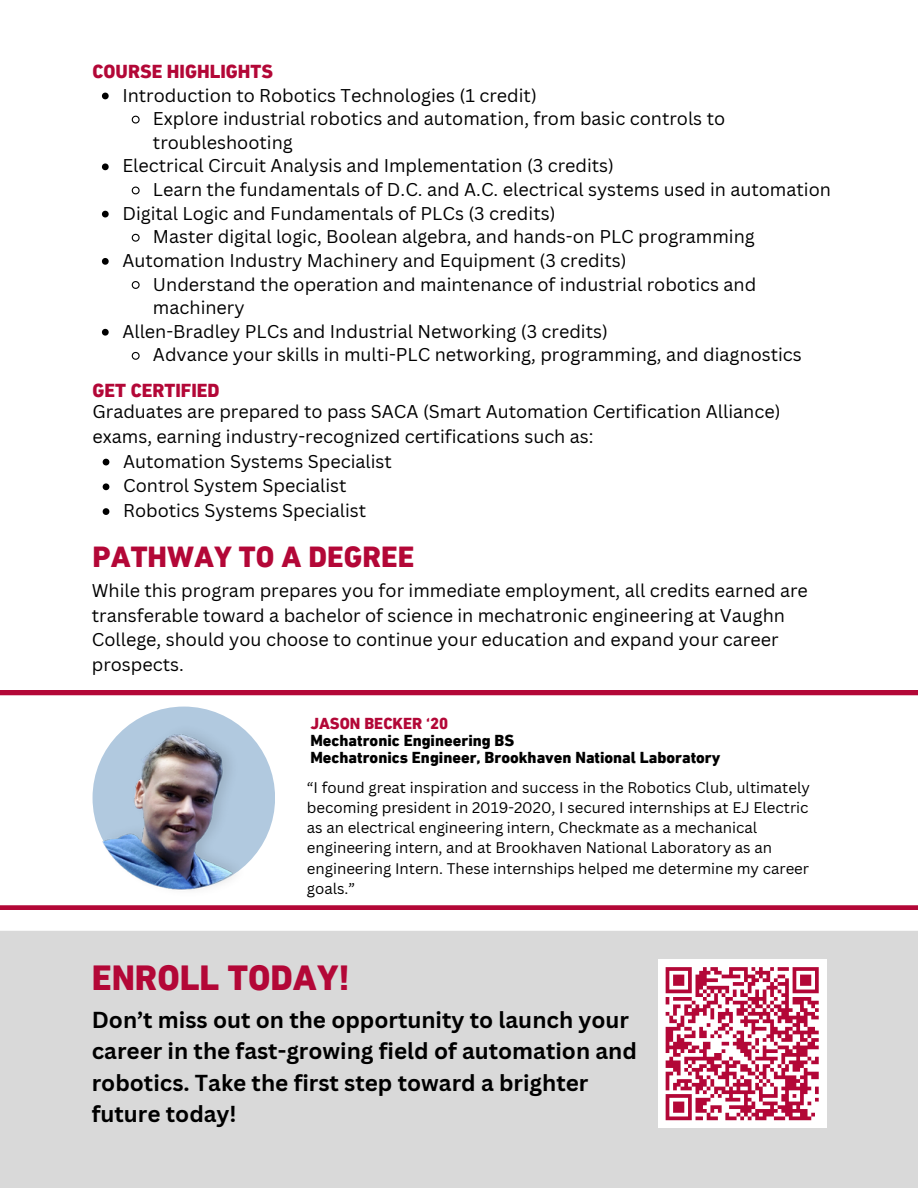
<style>
.page{position:relative;width:918px;height:1188px;background:#fff}
.page>*{position:absolute;margin:0;border:0;box-sizing:border-box;transform-origin:0 0}
.t1{font:800 35.7px "DIN Next Devanagari Std";color:#b30737}
.t2{font:800 29.7px "DIN Next Devanagari Std";color:#b30737}
.t3{font:700 22.5px/31.5px "Canva Sans";color:#000}
.t4{font:800 19.2px "DIN Next Devanagari Std";color:#b30737}
.t5{font:18px/24.8px "Canva Sans";color:#000}
.t6{font:800 16.2px/16.8px "DIN Next Devanagari Std";color:#000}
.t7{font:15px/20.2px "Canva Sans";color:#000}
.s1{color:#b30737}
</style>
<div class="page">
<div style="left:0;top:931px;width:918px;height:257px;background:#d9d9d9"></div>
<svg style="left:0;top:691px;width:918px;height:219px"></svg>
<svg style="left:102px;top:93px;width:7px;height:6px"></svg>
<svg style="left:131px;top:115px;width:9px;height:9px"></svg>
<svg style="left:102px;top:163px;width:7px;height:7px"></svg>
<svg style="left:131px;top:186px;width:9px;height:9px"></svg>
<svg style="left:102px;top:211px;width:7px;height:6px"></svg>
<svg style="left:131px;top:233px;width:9px;height:9px"></svg>
<svg style="left:102px;top:258px;width:7px;height:7px"></svg>
<svg style="left:131px;top:281px;width:9px;height:8px"></svg>
<svg style="left:102px;top:329px;width:7px;height:7px"></svg>
<svg style="left:131px;top:351px;width:9px;height:9px"></svg>
<img style="left:52px;top:690px;width:288px;height:220px">
<svg style="left:103px;top:459px;width:6px;height:6px"></svg>
<svg style="left:103px;top:483px;width:6px;height:7px"></svg>
<svg style="left:103px;top:508px;width:6px;height:7px"></svg>
<div style="left:658px;top:960px;width:168px;height:168px;background:#fff"></div>
<svg style="left:665px;top:967px;width:154px;height:154px"></svg>
<p class="t4" style="left:93px;top:58px;width:182px">COURSE HIGHLIGHTS</p>
<h4 class="t5" style="left:122px;top:82px;width:416px">Introduction to Robotics Technologies (1 credit)</h4>
<p class="t5" style="left:153px;top:106px;width:574px;line-height:23.7px">Explore industrial robotics and automation, from basic controls to troubleshooting</p>
<p class="t5" style="left:122px;top:153px;width:493px">Electrical Circuit Analysis and Implementation (3 credits)</p>
<p class="t5" style="left:153px;top:177px;width:679px">Learn the fundamentals of D.C. and A.C. electrical systems used in automation</p>
<p class="t5" style="left:122px;top:200px;width:435px">Digital Logic and Fundamentals of PLCs (3 credits)</p>
<p class="t5" style="left:153px;top:224px;width:603px">Master digital logic, Boolean algebra, and hands-on PLC programming</p>
<p class="t5" style="left:122px;top:248px;width:506px">Automation Industry Machinery and Equipment (3 credits)</p>
<p class="t5" style="left:153px;top:272px;width:605px;line-height:23.7px">Understand the operation and maintenance of industrial robotics and machinery</p>
<p class="t5" style="left:122px;top:318px;width:487px">Allen-Bradley PLCs and Industrial Networking (3 credits)</p>
<p class="t5" style="left:153px;top:342px;width:650px">Advance your skills in multi-PLC networking, programming, and diagnostics</p>
<p class="t4" style="left:93px;top:378px;width:129px">GET CERTIFIED</p>
<h6 class="t5" style="left:93px;top:399px;width:690px">Graduates are prepared to pass SACA (Smart Automation Certification Alliance) exams, earning industry-recognized certifications such as:</h6>
<p class="t5" style="left:123px;top:448px;width:270px">Automation Systems Specialist</p>
<h1 class="t5" style="left:123px;top:473px;width:225px">Control System Specialist</h1>
<p class="t5" style="left:123px;top:498px;width:245px">Robotics Systems Specialist</p>
<h2 class="t2" style="left:93px;top:537px;width:323px">PATHWAY TO A DEGREE</h2>
<h5 class="t5" style="left:92px;top:577px;width:718px">While this program prepares you for immediate employment, all credits earned are transferable toward a bachelor of science in mechatronic engineering at Vaughn College, should you choose to continue your education and expand your career prospects.</h5>
<p class="t6" style="left:310px;top:717px;width:412px"><span class="s1">JASON BECKER ‘20<br></span>Mechatronic Engineering BS<br>Mechatronics Engineer, Brookhaven National Laboratory</p>
<p class="t7" style="left:307px;top:777px;width:505px">“I found great inspiration and success in the Robotics Club, ultimately becoming president in 2019-2020, I secured internships at EJ Electric as an electrical engineering intern, Checkmate as a mechanical engineering intern, and at Brookhaven National Laboratory as an engineering Intern. These internships helped me determine my career goals.”</p>
<h4 class="t1" style="left:92px;top:954px;width:260px">ENROLL TODAY!</h4>
<h5 class="t3" style="left:92px;top:1003px;width:547px">Don’t miss out on the opportunity to launch your career in the fast-growing field of automation and robotics. Take the first step toward a brighter future today!</h5>
</div>
